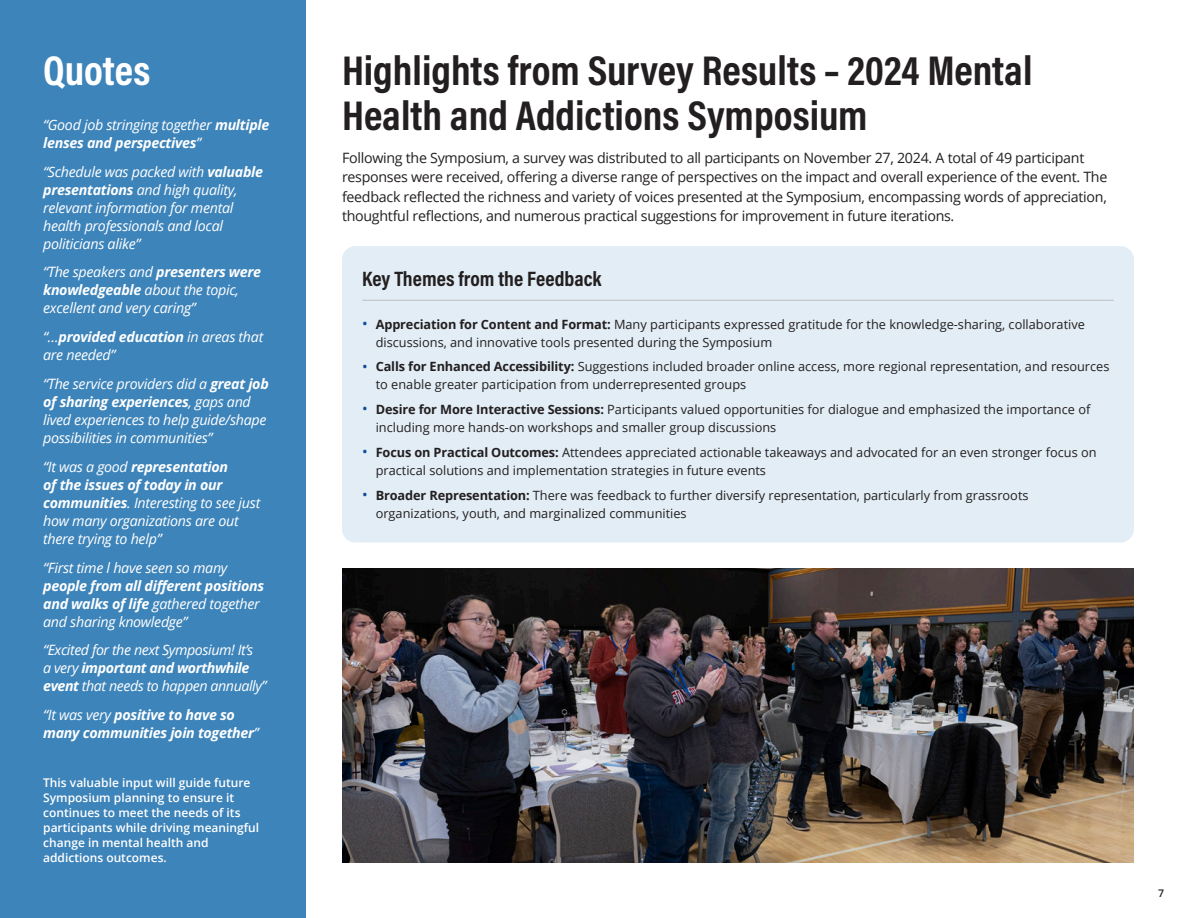
<style>
.page{position:relative;width:1188px;height:918px;background:#fff}
.page>*{position:absolute;margin:0;border:0;box-sizing:border-box;transform-origin:0 0}
.Section_Title{font:700 42px/45px "Acumin Pro Cond";color:#231f20}
.Section_Title-2{font:700 42px "Acumin Pro Cond";color:#fff}
.Heading_with_rule_below{font:700 21px "Acumin Pro Cond";color:#231f20}
.t1{font:italic 14.25px/18px "Open Sans";letter-spacing:-.02em;color:#fff}
.t2{font:14.25px/19.5px "Open Sans";letter-spacing:-.02em;color:#231f20}
.t3{font:italic 700 14.25px/18px "Open Sans";letter-spacing:-.02em;color:#fff}
.t4{font:12.75px/18px "Open Sans";color:#231f20}
.Small_Side_Body_-_White{font:600 12px/15px "Open Sans";color:#fff}
.t5{font:600 10.5px "Open Sans";color:#231f20}
.s1{font-weight:400}
.s2{font-weight:700}
.s3{font-size:15px;color:#0d4d9b}
</style>
<div class="page">
<div style="left:0;top:0;width:306px;height:918px;background:#3d84ba"></div>
<div style="left:342px;top:246px;width:792px;height:297px;background:#e2edf5;border-radius:14px"></div>
<hr style="left:362px;top:300px;width:752px;height:1px;background:#bcbdc0">
<img style="left:342px;top:568px;width:792px;height:294px">
<p class="Section_Title-2" style="left:43px;top:43px;width:109px">Quotes</p>
<p class="t3" style="left:43px;top:115px;width:228px"><span class="s1">“Good job stringing together</span> multiple lenses and perspectives<span class="s1">”</span></p>
<p class="t1" style="left:43px;top:162px;width:221px">“Schedule was packed with <span class="s2">valuable presentations</span> and high quality, relevant information for mental health professionals and local politicians alike”</p>
<p class="t1" style="left:43px;top:263px;width:219px">“The speakers and <span class="s2">presenters were knowledgeable</span> about the topic, excellent and very caring”</p>
<p class="t1" style="left:43px;top:328px;width:222px">“…<span class="s2">provided education</span> in areas that are needed”</p>
<p class="t1" style="left:43px;top:375px;width:227px">“The service providers did a <span class="s2">great job of sharing experiences</span>, gaps and lived experiences to help guide/shape possibilities in communities”</p>
<p class="t1" style="left:43px;top:457px;width:219px">“It was a good <span class="s2">representation<br>of the issues of today in our communities</span>. Interesting to see just how many organizations are out there trying to help”</p>
<p class="t1" style="left:43px;top:558px;width:223px">“First time l have seen so many <span class="s2">people from all different positions and walks of life</span> gathered together and sharing knowledge”</p>
<p class="t1" style="left:43px;top:641px;width:225px">“Excited for the next Symposium! It’s<br>a very <span class="s2">important and worthwhile event</span> that needs to happen annually”</p>
<p class="t3" style="left:43px;top:706px;width:217px"><span class="s1">“It was very</span> positive to have so many communities join together<span class="s1">”</span></p>
<p class="Small_Side_Body_-_White" style="left:43px;top:775px;width:217px">This valuable input will guide future<br>Symposium planning to ensure it continues to meet the needs of its participants while driving meaningful change in mental health and addictions outcomes.</p>
<p class="Section_Title" style="left:342px;top:47px;width:692px">Highlights from Survey Results – 2024 Mental<br>Health and Addictions Symposium</p>
<p class="t2" style="left:342px;top:148px;width:767px">Following the Symposium, a survey was distributed to all participants on November 27, 2024. A total of 49 participant responses were received, offering a diverse range of perspectives on the impact and overall experience of the event. The feedback reflected the richness and variety of voices presented at the Symposium, encompassing words of appreciation, thoughtful reflections, and numerous practical suggestions for improvement in future iterations.</p>
<p class="Heading_with_rule_below" style="left:362px;top:265px;width:241px">Key Themes from the Feedback</p>
<p class="t4" style="left:376px;top:315px;width:711px;text-indent:-14px"><span class="s3">•</span> <span class="s2">Appreciation for Content and Format:</span> Many participants expressed gratitude for the knowledge-sharing, collaborative discussions, and innovative tools presented during the Symposium</p>
<p class="t4" style="left:376px;top:357px;width:735px;text-indent:-14px"><span class="s3">•</span> <span class="s2">Calls for Enhanced Accessibility:</span> Suggestions included broader online access, more regional representation, and resources to enable greater participation from underrepresented groups</p>
<p class="t4" style="left:376px;top:400px;width:716px;text-indent:-14px"><span class="s3">•</span> <span class="s2">Desire for More Interactive Sessions:</span> Participants valued opportunities for dialogue and emphasized the importance of including more hands-on workshops and smaller group discussions</p>
<p class="t4" style="left:376px;top:443px;width:722px;text-indent:-14px"><span class="s3">•</span> <span class="s2">Focus on Practical Outcomes:</span> Attendees appreciated actionable takeaways and advocated for an even stronger focus on practical solutions and implementation strategies in future events</p>
<p class="t4" style="left:376px;top:486px;width:654px;text-indent:-14px"><span class="s3">•</span> <span class="s2">Broader Representation:</span> There was feedback to further diversify representation, particularly from grassroots organizations, youth, and marginalized communities</p>
<p class="t5" style="left:1158px;top:886px;width:7px">7</p>
</div>
